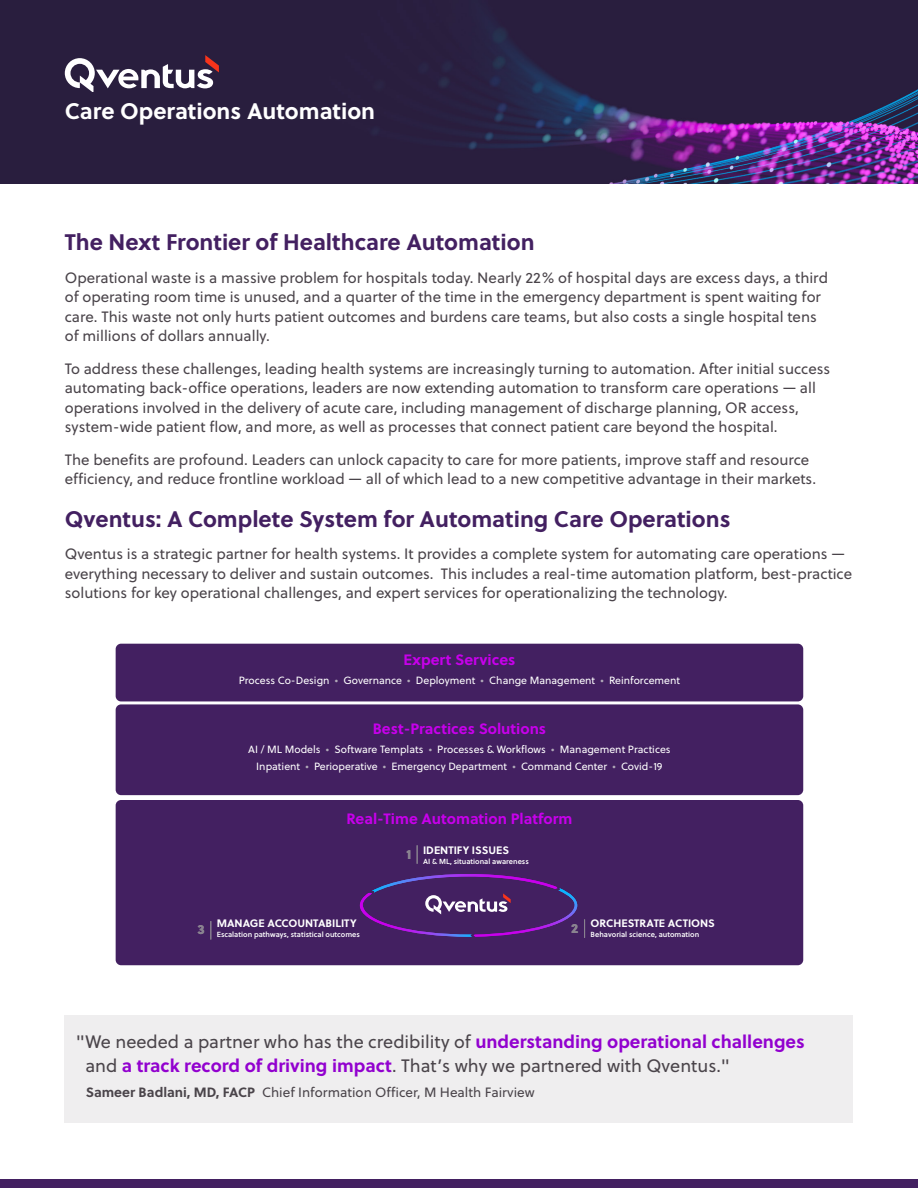
<style>
.page{position:relative;width:918px;height:1188px;background:#fff}
.page>*{position:absolute;margin:0;border:0;box-sizing:border-box;transform-origin:0 0}
.body{font:700 22.5px "Soleil";color:#432061}
.body-2{font:700 22.5px "Soleil";color:#fff}
.quote_body{font:18px/24px "Soleil";color:#4a444a}
.body-3{font:15px/19.5px "Soleil";color:#4a444a}
.quote_body-2{font:700 15px "Soleil";color:#c700eb}
.body_intro{font:13.5px "Soleil";color:#4a444a}
.t1{font:13.35px "Soleil Xb";color:#8a8390}
.t2{font:700 10.8px "Soleil";color:#fff}
.quote_body-3{font:10.5px/16.5px "Soleil";color:#fff;text-align:center}
.t3{font:7.35px "Soleil Sb";color:#fff}
.s1{color:#b1aab8}
.s2{font-family:"Soleil Xb";font-weight:400;font-size:13.35px;color:#8a8390}
.s3{font-weight:700;color:#9201cf}
.s4{font-weight:700}
</style>
<div class="page">
<img style="left:0;top:0;width:918px;height:184px">
<div style="left:0;top:1179px;width:918px;height:9px;background:#432061"></div>
<svg style="left:65px;top:55px;width:154px;height:37px"></svg>
<div style="left:65px;top:1015px;width:788px;height:108px;background:#efeeef"></div>
<div style="left:116px;top:644px;width:687px;height:57px;background:#432061;border-radius:5px"></div>
<div style="left:116px;top:704px;width:687px;height:91px;background:#432061;border-radius:5px"></div>
<div style="left:116px;top:800px;width:687px;height:165px;background:#432061;border-radius:5px"></div>
<svg style="left:417px;top:845px;width:1px;height:19px"></svg>
<svg style="left:584px;top:919px;width:1px;height:19px"></svg>
<svg style="left:211px;top:921px;width:1px;height:19px"></svg>
<svg style="left:360px;top:874px;width:217px;height:63px"></svg>
<p class="body-2" style="left:65px;top:94px;width:312px">Care Operations Automation</p>
<p class="body" style="left:65px;top:225px;width:471px">The Next Frontier of Healthcare Automation</p>
<p class="body-3" style="left:65px;top:267px;width:765px">Operational waste is a massive problem for hospitals today. Nearly 22% of hospital days are excess days, a third of operating room time is unused, and a quarter of the time in the emergency department is spent waiting for care. This waste not only hurts patient outcomes and burdens care teams, but also costs a single hospital tens of millions of dollars annually.</p>
<p class="body-3" style="left:65px;top:358px;width:767px">To address these challenges, leading health systems are increasingly turning to automation. After initial success automating back-office operations, leaders are now extending automation to transform care operations — all operations involved in the delivery of acute care, including management of discharge planning, OR access, system-wide patient flow, and more, as well as processes that connect patient care beyond the hospital.</p>
<p class="body-3" style="left:65px;top:449px;width:753px">The benefits are profound. Leaders can unlock capacity to care for more patients, improve staff and resource efficiency, and reduce frontline workload — all of which lead to a new competitive advantage in their markets.</p>
<p class="body" style="left:65px;top:502px;width:667px">Qventus: A Complete System for Automating Care Operations</p>
<p class="body-3" style="left:65px;top:544px;width:789px">Qventus is a strategic partner for health systems. It provides a complete system for automating care operations — everything necessary to deliver and sustain outcomes. This includes a real-time automation platform, best-practice solutions for key operational challenges, and expert services for operationalizing the technology.</p>
<p class="quote_body-2" style="left:403px;top:648px;width:114px">Expert Services</p>
<p class="quote_body-3" style="left:239px;top:672px;width:443px">Process Co-Design <span class="s1">•</span> Governance <span class="s1">•</span> Deployment <span class="s1">•</span> Change Management <span class="s1">•</span> Reinforcement</p>
<p class="quote_body-2" style="left:373px;top:717px;width:175px">Best-Practices Solutions</p>
<p class="quote_body-3" style="left:248px;top:741px;width:424px">AI / ML Models <span class="s1">•</span> Software Templats <span class="s1">•</span> Processes &amp; Workflows <span class="s1">•</span> Management Practices<br>Inpatient <span class="s1">•</span> Perioperative <span class="s1">•</span> Emergency Department <span class="s1">•</span> Command Center <span class="s1">•</span> Covid-19</p>
<p class="quote_body-2" style="left:347px;top:807px;width:227px">Real-Time Automation Platform</p>
<p class="t2" style="left:407px;top:841px;width:104px"><span class="s2">1</span> IDENTIFY ISSUES</p>
<p class="t3" style="left:423px;top:856px;width:107px">AI &amp; ML, situational awareness</p>
<p class="t1" style="left:198px;top:919px;width:9px">3</p>
<p class="t2" style="left:217px;top:915px;width:141px">MANAGE ACCOUNTABILITY</p>
<p class="t3" style="left:217px;top:929px;width:145px">Escalation pathways, statistical outcomes</p>
<p class="t2" style="left:571px;top:915px;width:145px"><span class="s2">2</span> ORCHESTRATE ACTIONS</p>
<p class="t3" style="left:591px;top:929px;width:110px">Behavorial science, automation</p>
<p class="quote_body" style="left:85px;top:1029px;width:721px;text-indent:-9px">"We needed a partner who has the credibility of <span class="s3">understanding operational challenges </span>and <span class="s3">a track record of driving impact</span>. That’s why we partnered with Qventus."</p>
<p class="body_intro" style="left:86px;top:1083px;width:450px"><span class="s4">Sameer Badlani, MD, FACP</span> Chief Information Officer, M Health Fairview</p>
</div>
